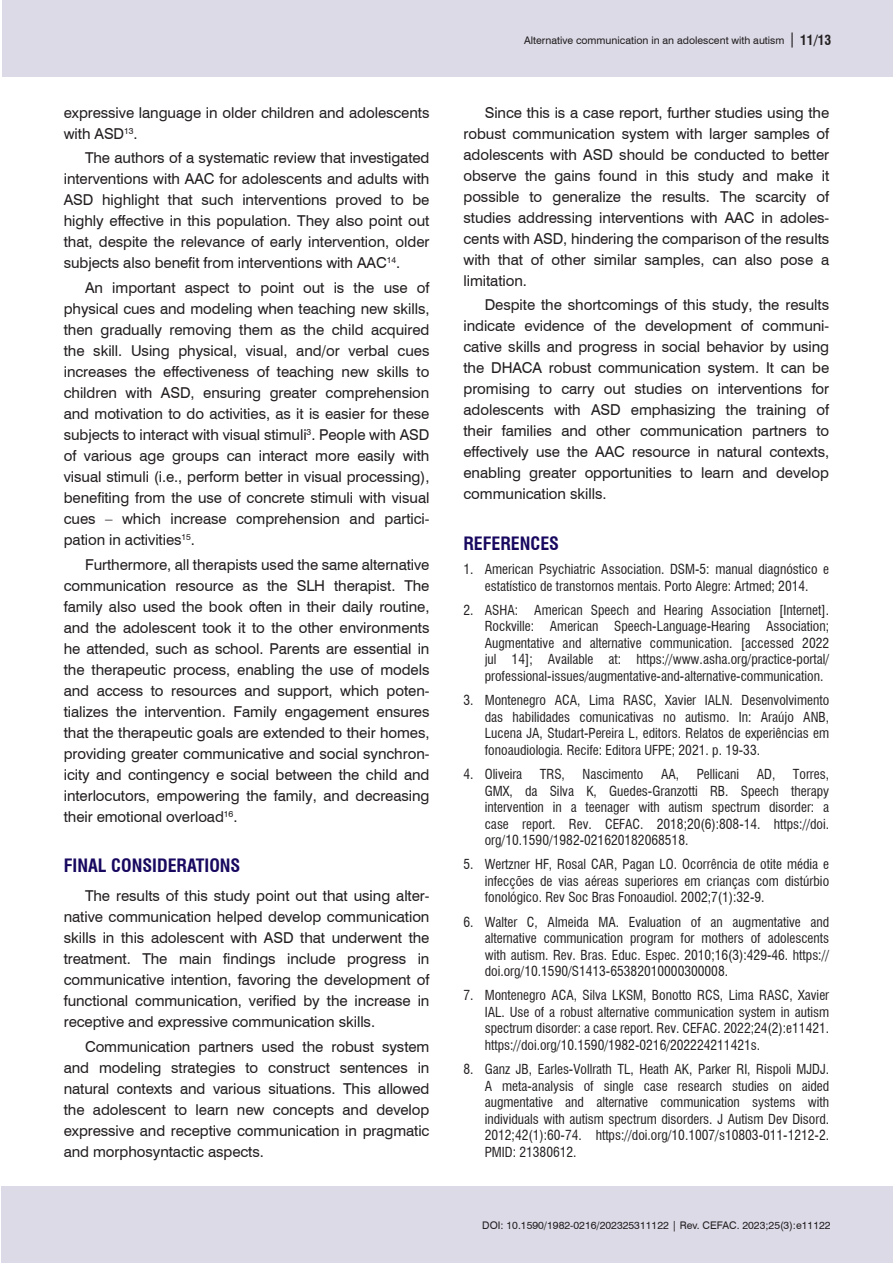
<style>
.page{position:relative;width:893px;height:1263px;background:#fff}
.page>*{position:absolute;margin:0;border:0;box-sizing:border-box;transform-origin:0 0}
.Nivel_1{font:700 condensed 18px "Swiss 721 BT";color:#18085f}
.Corpo_do_texto_INGL{font:15px/21px "Swiss 721 BT";letter-spacing:-.005em;color:#231f20;text-align:justify}
.t1{font:condensed 13.5px/16.5px "Swiss 721 BT";color:#231f20;text-align:justify}
.t2{font:10.5px "Swiss 721 BT";color:#231f20}
.s1{font-size:15px}
.s2{font-weight:700;font-stretch:condensed;font-size:13.5px}
</style>
<div class="page">
<div style="left:1px;top:1186px;width:892px;height:77px;background:#dcdae7"></div>
<div style="left:2px;top:0;width:891px;height:77px;background:#dcdae7"></div>
<p class="Corpo_do_texto_INGL" style="left:64px;top:101px;width:367px">expressive language in older children and adolescents with ASD<sup>13</sup>.</p>
<p class="Corpo_do_texto_INGL" style="left:64px;top:147px;width:367px;text-indent:21px">The authors of a systematic review that investigated interventions with AAC for adolescents and adults with ASD highlight that such interventions proved to be highly effective in this population. They also point out that, despite the relevance of early intervention, older subjects also benefit from interventions with AAC<sup>14</sup>.</p>
<p class="Corpo_do_texto_INGL" style="left:64px;top:276px;width:367px;text-indent:21px">An important aspect to point out is the use of physical cues and modeling when teaching new skills, then gradually removing them as the child acquired the skill. Using physical, visual, and/or verbal cues increases the effectiveness of teaching new skills to children with ASD, ensuring greater comprehension and motivation to do activities, as it is easier for these subjects to interact with visual stimuli<sup>3</sup>. People with ASD of various age groups can interact more easily with visual stimuli (i.e., perform better in visual processing), benefiting from the use of concrete stimuli with visual cues – which increase comprehension and partici&shy;pation in activities<sup>15</sup>.</p>
<p class="Corpo_do_texto_INGL" style="left:64px;top:553px;width:367px;text-indent:21px">Furthermore, all therapists used the same alternative communication resource as the SLH therapist. The family also used the book often in their daily routine, and the adolescent took it to the other environments he attended, such as school. Parents are essential in the therapeutic process, enabling the use of models and access to resources and support, which poten&shy;tializes the intervention. Family engagement ensures that the therapeutic goals are extended to their homes, providing greater communicative and social synchron&shy;icity and contingency e social between the child and interlocutors, empowering the family, and decreasing their emotional overload<sup>16</sup>.</p>
<p class="Nivel_1" style="left:64px;top:855px;width:178px">FINAL CONSIDERATIONS</p>
<p class="Corpo_do_texto_INGL" style="left:64px;top:885px;width:367px;text-indent:21px">The results of this study point out that using alter&shy;native communication helped develop communication skills in this adolescent with ASD that underwent the treatment. The main findings include progress in communicative intention, favoring the development of functional communication, verified by the increase in receptive and expressive communication skills.</p>
<p class="Corpo_do_texto_INGL" style="left:64px;top:1035px;width:367px;text-indent:21px">Communication partners used the robust system and modeling strategies to construct sentences in natural contexts and various situations. This allowed the adolescent to learn new concepts and develop expressive and receptive communication in pragmatic and morphosyntactic aspects.</p>
<p class="t2" style="left:524px;top:33px;width:309px">Alternative communication in an adolescent with autism <span class="s1">|</span> <span class="s2">11/13</span></p>
<p class="Corpo_do_texto_INGL" style="left:463px;top:101px;width:367px;text-indent:21px">Since this is a case report, further studies using the robust communication system with larger samples of adolescents with ASD should be conducted to better observe the gains found in this study and make it possible to generalize the results. The scarcity of studies addressing interventions with AAC in adoles&shy;cents with ASD, hindering the comparison of the results with that of other similar samples, can also pose a limitation.</p>
<p class="Corpo_do_texto_INGL" style="left:463px;top:294px;width:367px;text-indent:21px">Despite the shortcomings of this study, the results indicate evidence of the development of communi&shy;cative skills and progress in social behavior by using the DHACA robust communication system. It can be promising to carry out studies on interventions for adolescents with ASD emphasizing the training of their families and other communication partners to effectively use the AAC resource in natural contexts, enabling greater opportunities to learn and develop communication skills.</p>
<p class="Nivel_1" style="left:463px;top:533px;width:97px">REFERENCES</p>
<p class="t1" style="left:463px;top:561px;width:367px;text-align:center">1. American Psychiatric Association. DSM-5: manual diagnóstico e estatístico de transtornos mentais. Porto Alegre: Artmed; 2014.</p>
<p class="t1" style="left:485px;top:602px;width:346px;text-indent:-21px">2. ASHA: American Speech and Hearing Association [Internet].<br>Rockville: American Speech-Language-Hearing Association; Augmentative and alternative communication. [accessed 2022 jul 14]; Available at: https://www.asha.org/practice-portal/ professional-issues/augmentative-and-alternative-communication.</p>
<p class="t1" style="left:485px;top:692px;width:346px;text-indent:-21px">3. Montenegro ACA, Lima RASC, Xavier IALN. Desenvolvimento das habilidades comunicativas no autismo. In: Araújo ANB, Lucena JA, Studart-Pereira L, editors. Relatos de experiências em fonoaudiologia. Recife: Editora UFPE; 2021. p. 19-33.</p>
<p class="t1" style="left:463px;top:766px;width:60px">4. Oliveira</p>
<p class="t1" style="left:540px;top:766px;width:27px">TRS,</p>
<p class="t1" style="left:582px;top:766px;width:62px">Nascimento</p>
<p class="t1" style="left:661px;top:766px;width:20px">AA,</p>
<p class="t1" style="left:697px;top:766px;width:44px">Pellicani</p>
<p class="t1" style="left:757px;top:766px;width:20px">AD,</p>
<p class="t1" style="left:485px;top:766px;width:346px;text-indent:308px">Torres, GMX, da Silva K, Guedes-Granzotti RB. Speech therapy intervention in a teenager with autism spectrum disorder: a case report. Rev. CEFAC. 2018;20(6):808-14. https://doi. org/10.1590/1982-021620182068518.</p>
<p class="t1" style="left:485px;top:856px;width:346px;text-indent:-21px">5. Wertzner HF, Rosal CAR, Pagan LO. Ocorrência de otite média e infecções de vias aéreas superiores em crianças com distúrbio fonológico. Rev Soc Bras Fonoaudiol. 2002;7(1):32-9.</p>
<p class="t1" style="left:485px;top:913px;width:346px;text-indent:-21px">6. Walter C, Almeida MA. Evaluation of an augmentative and alternative communication program for mothers of adolescents with autism. Rev. Bras. Educ. Espec. 2010;16(3):429-46. https:// doi.org/10.1590/S1413-65382010000300008.</p>
<p class="t1" style="left:485px;top:987px;width:346px;text-indent:-21px">7. Montenegro ACA, Silva LKSM, Bonotto RCS, Lima RASC, Xavier IAL. Use of a robust alternative communication system in autism spectrum disorder: a case report. Rev. CEFAC. 2022;24(2):e11421. https://doi.org/10.1590/1982-0216/202224211421s.</p>
<p class="t1" style="left:485px;top:1061px;width:346px;text-indent:-21px">8. Ganz JB, Earles-Vollrath TL, Heath AK, Parker RI, Rispoli MJDJ.<br>A meta-analysis of single case research studies on aided augmentative and alternative communication systems with individuals with autism spectrum disorders. J Autism Dev Disord.<br>2012;42(1):60-74. https://doi.org/10.1007/s10803-011-1212-2.<br>PMID: 21380612.</p>
<p class="t2" style="left:482px;top:1218px;width:350px">DOI: 10.1590/1982-0216/202325311122 | Rev. CEFAC. 2023;25(3):e11122</p>
</div>
